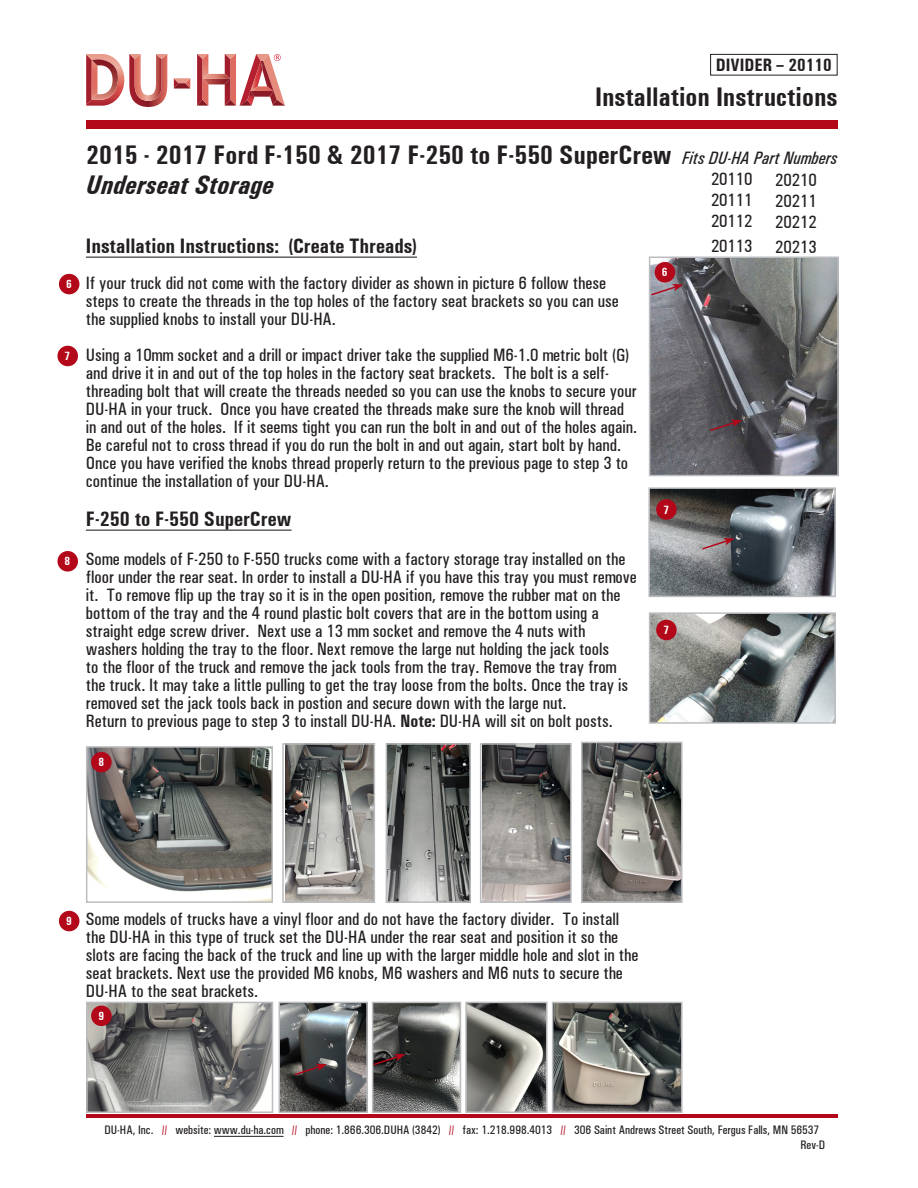
<style>
.page{position:relative;width:918px;height:1188px;background:#fff}
.page>*{position:absolute;margin:0;border:0;box-sizing:border-box;transform-origin:0 0}
.t1{font:700 condensed 27px "Univers";color:#231f20}
.t2{font:italic 700 condensed 27px "Univers";color:#231f20}
.t3{font:700 condensed 21px "Univers";color:#231f20}
.t4{font:500 condensed 18px/18px "Univers";color:#231f20}
.t5{font:italic 500 condensed 18px "Univers";color:#231f20}
.t6{font:700 condensed 18px "Univers";color:#231f20}
.t7{font:500 condensed 12.3px "Univers";color:#231f20}
.t8{font:700 condensed 12px "Univers";color:#fff}
.s1{font-weight:700}
.s2{color:#b2081a}
</style>
<div class="page">
<img style="left:651px;top:490px;width:182px;height:104px">
<div style="left:648px;top:487px;width:188px;height:110px;border:2px solid #bcbdc0"></div>
<div style="left:86px;top:120px;width:752px;height:9px;background:#b2081a"></div>
<hr style="left:86px;top:1114px;width:752px;height:4px;background:#b2081a">
<hr style="left:86px;top:257px;width:331px;height:1px;background:#231f20">
<hr style="left:86px;top:530px;width:206px;height:1px;background:#231f20">
<hr style="left:214px;top:1136px;width:70px;height:1px;background:#231f20">
<div style="left:59px;top:274px;width:20px;height:20px;background:#b2081a;border-radius:50%"></div>
<div style="left:57px;top:346px;width:21px;height:20px;background:#b2081a;border-radius:50%"></div>
<div style="left:57px;top:551px;width:21px;height:21px;background:#b2081a;border-radius:50%"></div>
<div style="left:59px;top:911px;width:20px;height:20px;background:#b2081a;border-radius:50%"></div>
<svg style="left:86px;top:54px;width:81px;height:53px"></svg>
<svg style="left:174px;top:78px;width:16px;height:11px"></svg>
<svg style="left:197px;top:54px;width:88px;height:52px"></svg>
<img style="left:652px;top:615px;width:181px;height:106px">
<div style="left:649px;top:612px;width:187px;height:112px;border:2px solid #bcbdc0"></div>
<img style="left:652px;top:259px;width:184px;height:214px">
<div style="left:649px;top:256px;width:190px;height:220px;border:2px solid #bcbdc0"></div>
<div style="left:655px;top:262px;width:20px;height:21px;background:#b2081a;border-radius:50%"></div>
<div style="left:656px;top:620px;width:21px;height:20px;background:#b2081a;border-radius:50%"></div>
<div style="left:656px;top:499px;width:21px;height:21px;background:#b2081a;border-radius:50%"></div>
<div style="left:710px;top:54px;width:128px;height:21px;border:1px solid #231f20"></div>
<svg style="left:708px;top:420px;width:34px;height:12px"></svg>
<svg style="left:650px;top:284px;width:33px;height:13px"></svg>
<svg style="left:701px;top:538px;width:33px;height:13px"></svg>
<img style="left:89px;top:749px;width:181px;height:151px">
<div style="left:86px;top:746px;width:187px;height:157px;border:2px solid #bcbdc0"></div>
<img style="left:286px;top:746px;width:86px;height:154px">
<div style="left:282px;top:743px;width:93px;height:160px;border:2px solid #bcbdc0"></div>
<img style="left:584px;top:745px;width:96px;height:155px">
<div style="left:581px;top:742px;width:102px;height:161px;border:2px solid #bcbdc0"></div>
<div style="left:91px;top:752px;width:21px;height:20px;background:#b2081a;border-radius:50%"></div>
<img style="left:89px;top:1005px;width:181px;height:105px">
<div style="left:86px;top:1002px;width:187px;height:111px;border:2px solid #bcbdc0"></div>
<img style="left:375px;top:1005px;width:83px;height:105px">
<div style="left:372px;top:1002px;width:89px;height:111px;border:2px solid #bcbdc0"></div>
<img style="left:555px;top:1005px;width:125px;height:105px">
<div style="left:552px;top:1002px;width:131px;height:111px;border:2px solid #bcbdc0"></div>
<div style="left:91px;top:1006px;width:21px;height:20px;background:#b2081a;border-radius:50%"></div>
<img style="left:389px;top:746px;width:79px;height:154px">
<div style="left:386px;top:743px;width:85px;height:160px;border:2px solid #bcbdc0"></div>
<img style="left:483px;top:746px;width:86px;height:154px">
<div style="left:480px;top:743px;width:92px;height:160px;border:2px solid #bcbdc0"></div>
<img style="left:282px;top:1005px;width:83px;height:105px">
<div style="left:279px;top:1002px;width:89px;height:111px;border:2px solid #bcbdc0"></div>
<svg style="left:293px;top:1064px;width:34px;height:12px"></svg>
<svg style="left:372px;top:1054px;width:33px;height:12px"></svg>
<img style="left:468px;top:1005px;width:77px;height:105px">
<div style="left:465px;top:1002px;width:83px;height:111px;border:2px solid #bcbdc0"></div>
<p class="t6" style="left:716px;top:54px;width:117px">DIVIDER – 20110</p>
<p class="t1" style="left:595px;top:80px;width:244px">Installation Instructions</p>
<p class="t8" style="left:66px;top:277px;width:7px">6</p>
<p class="t8" style="left:65px;top:349px;width:7px">7</p>
<p class="t8" style="left:65px;top:554px;width:7px">8</p>
<p class="t1" style="left:86px;top:139px;width:587px">2015 - 2017 Ford F-150 &amp; 2017 F-250 to F-550 SuperCrew</p>
<p class="t2" style="left:86px;top:168px;width:189px">Underseat Storage</p>
<p class="t3" style="left:86px;top:233px;width:332px">Installation Instructions: (Create Threads)</p>
<p class="t4" style="left:86px;top:274px;width:534px">If your truck did not come with the factory divider as shown in picture 6 follow these steps to create the threads in the top holes of the factory seat brackets so you can use the supplied knobs to install your DU-HA.</p>
<p class="t4" style="left:86px;top:346px;width:553px">Using a 10mm socket and a drill or impact driver take the supplied M6-1.0 metric bolt (G) and drive it in and out of the top holes in the factory seat brackets. The bolt is a self&shy;threading bolt that will create the threads needed so you can use the knobs to secure your DU-HA in your truck. Once you have created the threads make sure the knob will thread in and out of the holes. If it seems tight you can run the bolt in and out of the holes again.<br>Be careful not to cross thread if you do run the bolt in and out again, start bolt by hand.<br>Once you have verified the knobs thread properly return to the previous page to step 3 to continue the installation of your DU-HA.</p>
<p class="t3" style="left:86px;top:506px;width:207px">F-250 to F-550 SuperCrew</p>
<p class="t4" style="left:86px;top:550px;width:552px">Some models of F-250 to F-550 trucks come with a factory storage tray installed on the floor under the rear seat. In order to install a DU-HA if you have this tray you must remove it. To remove flip up the tray so it is in the open position, remove the rubber mat on the bottom of the tray and the 4 round plastic bolt covers that are in the bottom using a straight edge screw driver. Next use a 13 mm socket and remove the 4 nuts with washers holding the tray to the floor. Next remove the large nut holding the jack tools<br>to the floor of the truck and remove the jack tools from the tray. Remove the tray from the truck. It may take a little pulling to get the tray loose from the bolts. Once the tray is removed set the jack tools back in postion and secure down with the large nut.</p>
<p class="t4" style="left:86px;top:712px;width:528px">Return to previous page to step 3 to install DU-HA. <span class="s1">Note:</span> DU-HA will sit on bolt posts.</p>
<p class="t8" style="left:98px;top:755px;width:7px">8</p>
<p class="t8" style="left:662px;top:265px;width:7px">6</p>
<p class="t8" style="left:663px;top:502px;width:7px">7</p>
<p class="t8" style="left:663px;top:623px;width:7px">7</p>
<p class="t5" style="left:682px;top:147px;width:157px">Fits DU-HA Part Numbers</p>
<p class="t4" style="left:711px;top:170px;width:43px">20110</p>
<p class="t4" style="left:711px;top:191px;width:43px">20111</p>
<p class="t4" style="left:711px;top:212px;width:43px">20112</p>
<p class="t4" style="left:711px;top:237px;width:43px">20113</p>
<p class="t4" style="left:775px;top:171px;width:43px">20210</p>
<p class="t4" style="left:775px;top:192px;width:43px">20211</p>
<p class="t4" style="left:775px;top:213px;width:43px">20212</p>
<p class="t4" style="left:775px;top:238px;width:43px">20213</p>
<p class="t8" style="left:66px;top:914px;width:7px">9</p>
<p class="t4" style="left:86px;top:910px;width:554px">Some models of trucks have a vinyl floor and do not have the factory divider. To install the DU-HA in this type of truck set the DU-HA under the rear seat and position it so the slots are facing the back of the truck and line up with the larger middle hole and slot in the seat brackets. Next use the provided M6 knobs, M6 washers and M6 nuts to secure the DU-HA to the seat brackets.</p>
<p class="t8" style="left:98px;top:1009px;width:7px">9</p>
<p class="t7" style="left:104px;top:1123px;width:716px">DU-HA, Inc. <span class="s2">//</span> website: www.du-ha.com <span class="s2">//</span> phone: 1.866.306.DUHA (3842) <span class="s2">//</span> fax: 1.218.998.4013 <span class="s2">//</span> 306 Saint Andrews Street South, Fergus Falls, MN 56537</p>
<p class="t7" style="left:800px;top:1137px;width:26px">Rev-D</p>
</div>
